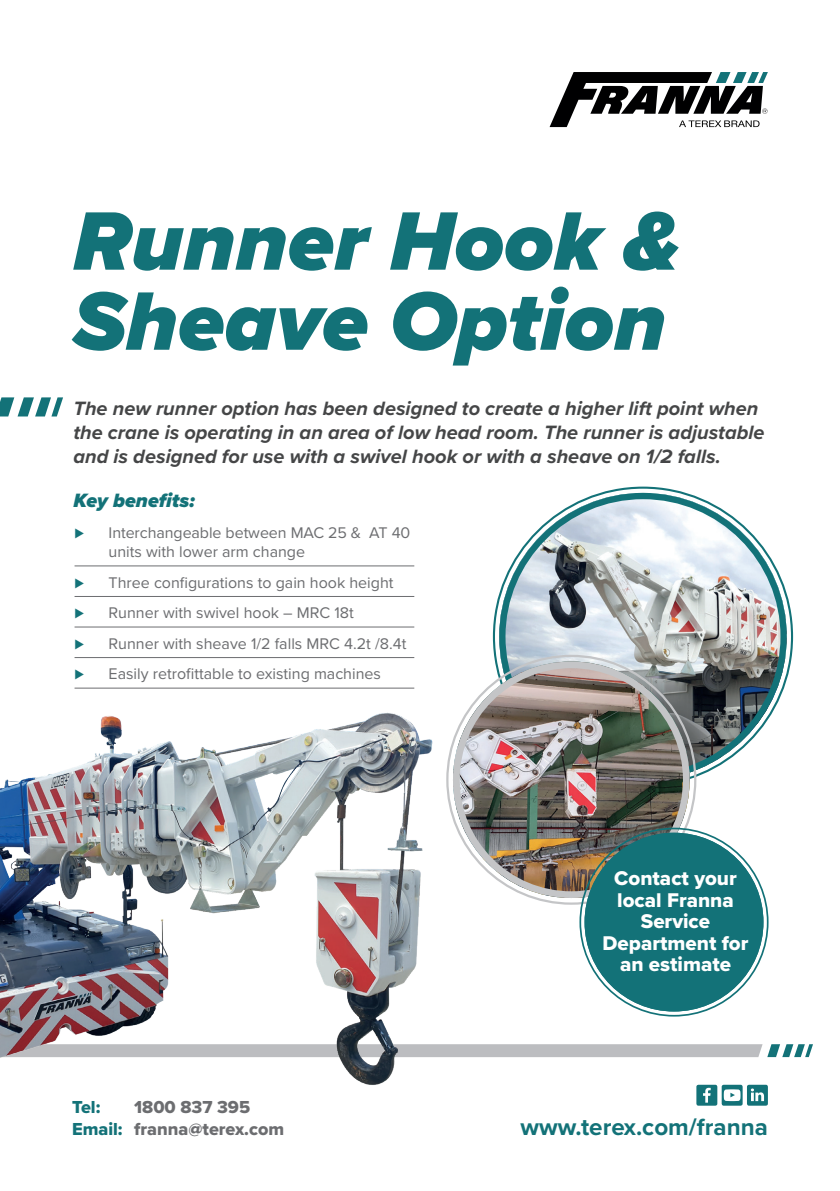
<style>
.page{position:relative;width:840px;height:1191px;background:#fff}
.page>*{position:absolute;margin:0;border:0;box-sizing:border-box;transform-origin:0 0}
.t1{font:italic 900 85.8px/80px "Proxima Nova";color:#137278}
.t2{font:700 24.2px "Proxima Nova";color:#137278}
.t3{font:20.6px/21.6px "Proxima Nova Extrabld";color:#fff;text-align:center}
.t4{font:italic 700 20px/24px "Proxima Nova";color:#454647}
.t5{font:italic 900 20px "Proxima Nova";color:#137278}
.t6{font:18px/21.6px "Proxima Nova Extrabld";color:#6c6d70}
.t7{font:18px "Proxima Nova Extrabld";color:#137278}
.t8{font:16px/19.2px "Proxima Nova";color:#6c6d70}
.t9{font:16px "Proxima Nova";color:#137278}
.s1{color:#137278}
</style>
<div class="page">
<img style="left:499px;top:493px;width:287px;height:287px;border-radius:144px">
<svg style="left:0;top:397px;width:63px;height:19px"></svg>
<hr style="left:74px;top:565px;width:340px;height:1px;background:#6c6d70">
<hr style="left:74px;top:596px;width:340px;height:1px;background:#6c6d70">
<hr style="left:74px;top:626px;width:340px;height:1px;background:#6c6d70">
<hr style="left:74px;top:657px;width:340px;height:1px;background:#6c6d70">
<hr style="left:74px;top:688px;width:340px;height:1px;background:#6c6d70">
<div style="left:721px;top:1084px;width:21px;height:21px;background:#137278;border-radius:2px"></div>
<svg style="left:723px;top:1089px;width:17px;height:12px"></svg>
<div style="left:696px;top:1084px;width:21px;height:21px;background:#137278;border-radius:2px"></div>
<svg style="left:703px;top:1087px;width:7px;height:15px"></svg>
<div style="left:746px;top:1084px;width:21px;height:21px;background:#137278;border-radius:2px"></div>
<svg style="left:750px;top:1088px;width:13px;height:13px"></svg>
<svg style="left:514px;top:1044px;width:298px;height:13px;background:#b4bdc0"></svg>
<img style="left:452px;top:661px;width:237px;height:237px;border-radius:118px">
<div style="left:452px;top:661px;width:237px;height:237px;border:7px solid #c4c5c7;border-radius:50%"></div>
<img style="left:0;top:708px;width:514px;height:377px">
<div style="left:584px;top:832px;width:179px;height:179px;background:#137278;border-radius:50%"></div>
<div style="left:584px;top:832px;width:179px;height:179px;border:5px solid #137278;border-radius:50%"></div>
<svg style="left:549px;top:72px;width:218px;height:55px"></svg>
<h1 class="t1" style="left:73px;top:200px;width:607px">Runner Hook &amp;<br>Sheave Option</h1>
<p class="t4" style="left:73px;top:395px;width:692px">The new runner option has been designed to create a higher lift point when the crane is operating in an area of low head room. The runner is adjustable and is designed for use with a swivel hook or with a sheave on 1/2 falls.</p>
<p class="t5" style="left:73px;top:486px;width:123px">Key benefits:</p>
<p class="t9" style="left:74px;top:520px;width:11px">⊲</p>
<p class="t8" style="left:108px;top:522px;width:303px">Interchangeable between MAC 25 &amp; AT 40 units with lower arm change</p>
<p class="t9" style="left:74px;top:570px;width:11px">⊲</p>
<p class="t8" style="left:108px;top:572px;width:286px">Three configurations to gain hook height</p>
<p class="t9" style="left:74px;top:601px;width:11px">⊲</p>
<p class="t8" style="left:108px;top:602px;width:247px">Runner with swivel hook – MRC 18t</p>
<p class="t9" style="left:74px;top:631px;width:11px">⊲</p>
<p class="t8" style="left:108px;top:633px;width:299px">Runner with sheave 1/2 falls MRC 4.2t /8.4t</p>
<p class="t9" style="left:74px;top:662px;width:11px">⊲</p>
<p class="t8" style="left:108px;top:664px;width:274px">Easily retrofittable to existing machines</p>
<p class="t6" style="left:72px;top:1096px;width:213px;text-indent:62px">1800 837 395<br><span class="s1">Email:</span> franna@terex.com</p>
<p class="t7" style="left:72px;top:1093px;width:30px">Tel:</p>
<p class="t3" style="left:602px;top:867px;width:147px">Contact your local Franna<br>Service<br>Department for an estimate</p>
<h2 class="t2" style="left:520px;top:1108px;width:249px">www.terex.com/franna</h2>
</div>
